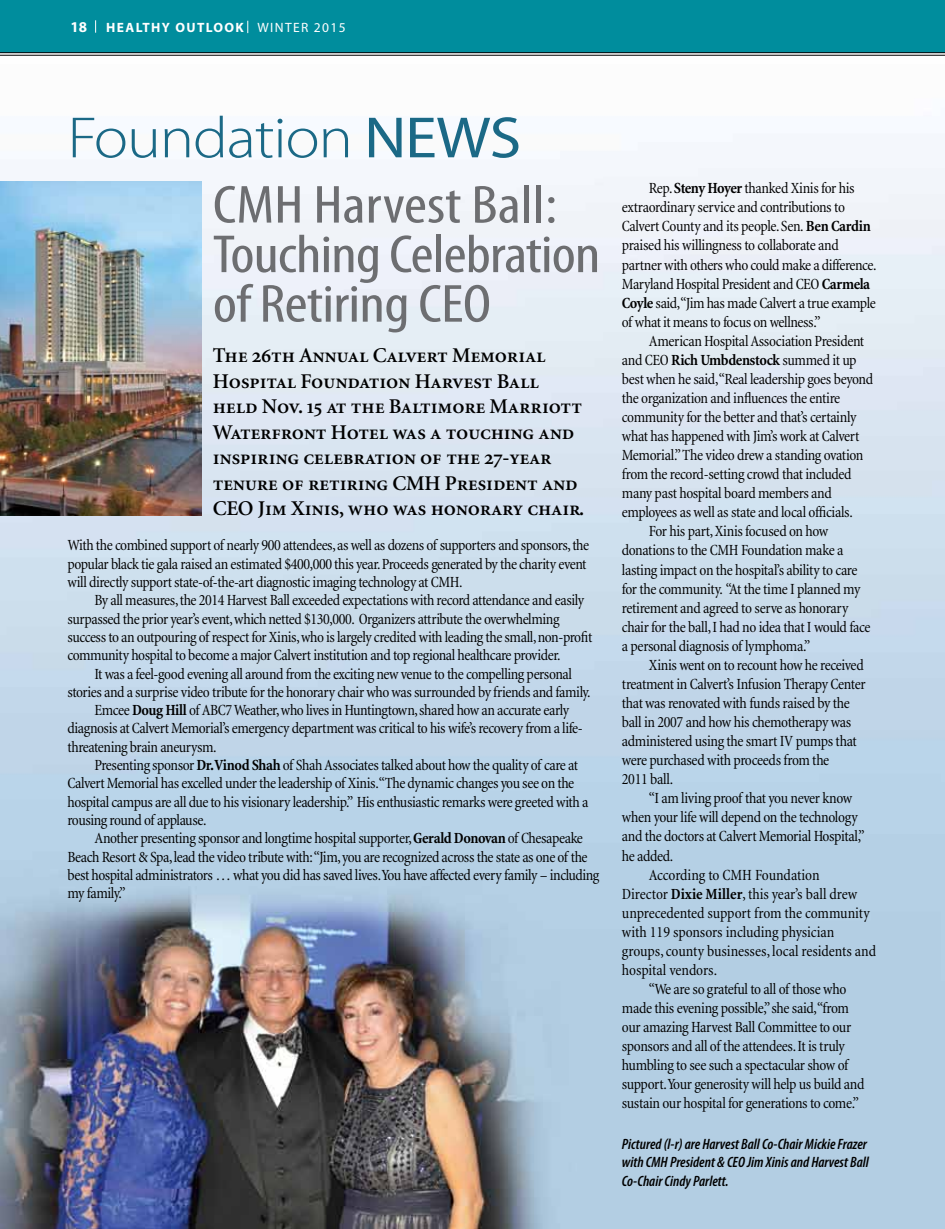
<style>
.page{position:relative;width:945px;height:1229px;background:#fff}
.page>*{position:absolute;margin:0;border:0;box-sizing:border-box;transform-origin:0 0}
.t1{font:300 58.5px "Myriad Pro";letter-spacing:-.02em;color:#1b6986;scale:1.1 1}
.t2{font:condensed 54px/49.5px "Myriad Pro";letter-spacing:-.01em;color:#6d6e71;scale:1.17 1}
.t3{font:21px/25.5px "Minion Semibold SC";letter-spacing:-.01em;color:#000}
.t4{font:condensed 15.75px/19px "Minion";letter-spacing:-.025em;color:#000}
.t5{font:condensed 15.75px "Minion";letter-spacing:-.005em;color:#000}
.t6{font:condensed 15.75px "Minion";color:#000}
.t7{font:italic 600 condensed 15px/18.8px "Myriad Pro";color:#000}
.t8{font:700 15px "Myriad";color:#fff}
.t9{font:700 13.5px "Myriad";letter-spacing:.1em;color:#fff}
.s1{font-weight:400}
.s2{font-family:"Myriad";font-weight:400}
.s3{font-weight:700}
</style>
<div class="page">
<img style="left:0;top:53px;width:945px;height:1175px">
<div style="left:0;top:0;width:945px;height:52px;background:#008d9d"></div>
<hr style="left:0;top:52px;width:945px;height:1px;background:#000">
<hr style="left:0;top:55px;width:945px;height:1px;background:#000">
<svg style="left:95px;top:20px;width:1px;height:13px"></svg>
<svg style="left:247px;top:21px;width:1px;height:12px"></svg>
<img style="left:0;top:181px;width:201px;height:334px">
<p class="t8" style="left:71px;top:19px;width:18px">18</p>
<p class="t9" style="left:106px;top:20px;width:241px">HEALTHY OUTLOOK <span class="s1">WINTER 2015</span></p>
<h1 class="t1" style="left:68px;top:103px;width:414px">Foundation <span class="s2">NEWS</span></h1>
<h2 class="t2" style="left:213px;top:179px;width:333px">CMH Harvest Ball:<br>Touching Celebration of Retiring CEO</h2>
<p class="t3" style="left:213px;top:343px;width:373px">The 26th Annual Calvert Memorial Hospital Foundation Harvest Ball held Nov. 15 at the Baltimore Marriott Waterfront Hotel was a touching and inspiring celebration of the 27-year tenure of retiring CMH President and CEO Jim Xinis, who was honorary chair.</p>
<p class="t4" style="left:68px;top:536px;width:523px;line-height:18.3px">With the combined support of nearly 900 attendees, as well as dozens of supporters and sponsors, the popular black tie gala raised an estimated $400,000 this year. Proceeds generated by the charity event will directly support state-of-the-art diagnostic imaging technology at CMH.</p>
<p class="t4" style="left:68px;top:591px;width:526px;line-height:18.3px;text-indent:27px">By all measures, the 2014 Harvest Ball exceeded expectations with record attendance and easily surpassed the prior year’s event, which netted $130,000. Organizers attribute the overwhelming success to an outpouring of respect for Xinis, who is largely credited with leading the small, non-profit community hospital to become a major Calvert institution and top regional healthcare provider.</p>
<p class="t4" style="left:94px;top:664px;width:479px">It was a feel-good evening all around from the exciting new venue to the compelling personal</p>
<p class="t4" style="left:68px;top:682px;width:525px">stories and a surprise video tribute for the honorary chair who was surrounded by friends and family.</p>
<p class="t4" style="left:94px;top:701px;width:476px">Emcee <span class="s3">Doug Hill</span> of ABC7 Weather, who lives in Huntingtown, shared how an accurate early</p>
<p class="t4" style="left:68px;top:719px;width:517px">diagnosis at Calvert Memorial’s emergency department was critical to his wife’s recovery from a life-</p>
<p class="t4" style="left:68px;top:737px;width:151px">threatening brain aneurysm.</p>
<p class="t4" style="left:94px;top:756px;width:485px">Presenting sponsor <span class="s3">Dr.Vinod Shah</span> of Shah Associates talked about how the quality of care at</p>
<p class="t4" style="left:68px;top:774px;width:508px">Calvert Memorial has excelled under the leadership of Xinis.“The dynamic changes you see on the</p>
<p class="t4" style="left:68px;top:792px;width:522px">hospital campus are all due to his visionary leadership.” His enthusiastic remarks were greeted with a</p>
<p class="t4" style="left:68px;top:811px;width:141px">rousing round of applause.</p>
<p class="t4" style="left:94px;top:829px;width:490px">Another presenting sponsor and longtime hospital supporter, <span class="s3">Gerald Donovan</span> of Chesapeake</p>
<p class="t4" style="left:67px;top:847px;width:522px">Beach Resort &amp; Spa, lead the video tribute with: “Jim, you are recognized across the state as one of the</p>
<p class="t4" style="left:67px;top:865px;width:534px">best hospital administrators … what you did has saved lives.You have affected every family – including</p>
<p class="t4" style="left:67px;top:884px;width:60px">my family.”</p>
<p class="t4" style="left:622px;top:179px;width:256px;text-indent:27px">Rep. <span class="s3">Steny Hoyer</span> thanked Xinis for his extraordinary service and contributions to Calvert County and its people. Sen. <span class="s3">Ben Cardin </span>praised his willingness to collaborate and partner with others who could make a difference.<br>Maryland Hospital President and CEO <span class="s3">Carmela Coyle</span> said,“Jim has made Calvert a true example of what it means to focus on wellness.”</p>
<p class="t4" style="left:649px;top:331px;width:217px">American Hospital Association President</p>
<p class="t4" style="left:622px;top:351px;width:236px">and CEO <span class="s3">Rich Umbdenstock</span> summed it up</p>
<p class="t4" style="left:622px;top:370px;width:253px">best when he said, “Real leadership goes beyond</p>
<p class="t4" style="left:622px;top:389px;width:220px">the organization and influences the entire</p>
<p class="t4" style="left:622px;top:408px;width:236px">community for the better and that’s certainly</p>
<p class="t4" style="left:622px;top:427px;width:239px">what has happened with Jim’s work at Calvert</p>
<p class="t4" style="left:622px;top:446px;width:243px">Memorial.” The video drew a standing ovation</p>
<p class="t4" style="left:622px;top:465px;width:231px">from the record-setting crowd that included</p>
<p class="t4" style="left:622px;top:484px;width:212px">many past hospital board members and</p>
<p class="t4" style="left:622px;top:503px;width:233px">employees as well as state and local officials.</p>
<p class="t4" style="left:649px;top:522px;width:181px">For his part, Xinis focused on how</p>
<p class="t4" style="left:622px;top:541px;width:223px">donations to the CMH Foundation make a</p>
<p class="t4" style="left:622px;top:560px;width:237px">lasting impact on the hospital’s ability to care</p>
<p class="t4" style="left:622px;top:579px;width:240px">for the community. “At the time I planned my</p>
<p class="t4" style="left:622px;top:598px;width:228px">retirement and agreed to serve as honorary</p>
<p class="t4" style="left:622px;top:617px;width:250px">chair for the ball, I had no idea that I would face</p>
<p class="t4" style="left:622px;top:636px;width:190px">a personal diagnosis of lymphoma.”</p>
<p class="t4" style="left:649px;top:655px;width:216px">Xinis went on to recount how he received</p>
<p class="t4" style="left:622px;top:675px;width:245px">treatment in Calvert’s Infusion Therapy Center</p>
<p class="t4" style="left:622px;top:694px;width:230px">that was renovated with funds raised by the</p>
<p class="t4" style="left:622px;top:713px;width:231px">ball in 2007 and how his chemotherapy was</p>
<p class="t4" style="left:622px;top:732px;width:236px">administered using the smart IV pumps that</p>
<p class="t4" style="left:622px;top:751px;width:209px">were purchased with proceeds from the</p>
<p class="t4" style="left:622px;top:770px;width:53px">2011 ball.</p>
<p class="t4" style="left:649px;top:789px;width:205px">“I am living proof that you never know</p>
<p class="t4" style="left:622px;top:808px;width:237px">when your life will depend on the technology</p>
<p class="t4" style="left:622px;top:827px;width:244px">and the doctors at Calvert Memorial Hospital,”</p>
<p class="t4" style="left:622px;top:846px;width:53px">he added.</p>
<p class="t4" style="left:649px;top:865px;width:172px">According to CMH Foundation</p>
<p class="t6" style="left:622px;top:885px;width:237px">Director <span class="s3">Dixie Miller</span>, this year’s ball drew</p>
<p class="t4" style="left:622px;top:903px;width:250px">unprecedented support from the community</p>
<p class="t5" style="left:622px;top:923px;width:214px">with 119 sponsors including physician</p>
<p class="t5" style="left:622px;top:942px;width:256px">groups, county businesses, local residents and</p>
<p class="t4" style="left:622px;top:960px;width:97px">hospital vendors.</p>
<p class="t4" style="left:649px;top:979px;width:199px">“We are so grateful to all of those who</p>
<p class="t4" style="left:622px;top:999px;width:229px">made this evening possible,” she said, “from</p>
<p class="t4" style="left:622px;top:1018px;width:231px">our amazing Harvest Ball Committee to our</p>
<p class="t4" style="left:622px;top:1037px;width:225px">sponsors and all of the attendees. It is truly</p>
<p class="t4" style="left:622px;top:1056px;width:228px">humbling to see such a spectacular show of</p>
<p class="t4" style="left:622px;top:1075px;width:244px">support.Your generosity will help us build and</p>
<p class="t4" style="left:622px;top:1094px;width:238px">sustain our hospital for generations to come.”</p>
<p class="t7" style="left:622px;top:1134px;width:249px">Pictured (l-r) are Harvest Ball Co-Chair Mickie Frazer with CMH President &amp; CEO Jim Xinis and Harvest Ball<br>Co-Chair Cindy Parlett.</p>
</div>
